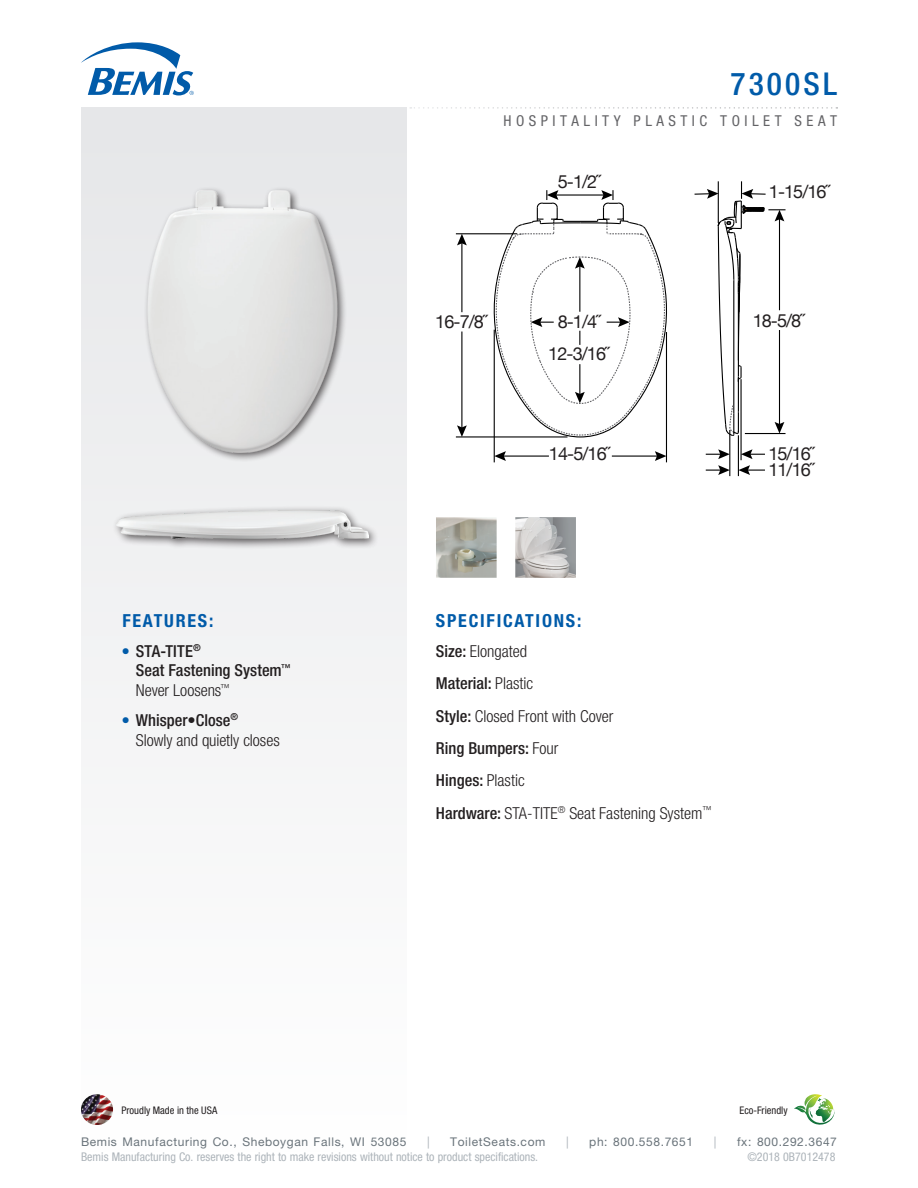
<style>
.page{position:relative;width:918px;height:1188px;background:#fff}
.page>*{position:absolute;margin:0;border:0;box-sizing:border-box;transform-origin:0 0}
.t1{font:500 condensed 31.5px "Helvetica Neue LT Std";letter-spacing:.1em;color:#015ba9}
.t2{font:18px/32.1px "Helvetica Neue";letter-spacing:-.05em;color:#231f20;text-align:center}
.Bullets{font:700 condensed 18px "Helvetica Neue LT Std";letter-spacing:.1em;color:#015ba9}
.Bullets-2{font:300 condensed 16.5px/19.8px "Helvetica Neue LT Std";color:#231f20}
.Bullets-3{font:500 condensed 16.5px/19.8px "Helvetica Neue LT Std";color:#231f20}
.t3{font:condensed 15px "Helvetica Neue LT Std";letter-spacing:.3em;color:#636366}
.t4{font:condensed 12px "Helvetica Neue LT Std";color:#adb4ba}
.t5{font:12px "Helvetica Neue LT Std";letter-spacing:.05em;color:#6a747b}
.t6{font:12px "Helvetica Neue LT Std";color:#adb4ba}
.t7{font:condensed 10.5px "Helvetica Neue LT Std";color:#231f20}
.s1{font-weight:300}
.s2{font-weight:500}
</style>
<div class="page">
<div style="left:81px;top:107px;width:326px;height:1045px;background:linear-gradient(to bottom,#e5e6e8,#fefefe)"></div>
<svg style="left:81px;top:42px;width:113px;height:53px"></svg>
<svg style="left:410px;top:107px;width:427px;height:2px"></svg>
<div style="left:111px;top:505px;width:268px;height:44px;background:#231f20;opacity:.75"></div>
<img style="left:116px;top:510px;width:253px;height:28px">
<div style="left:143px;top:186px;width:204px;height:276px;background:#231f20;opacity:.75"></div>
<img style="left:112px;top:191px;width:261px;height:261px">
<img style="left:436px;top:517px;width:61px;height:61px">
<img style="left:515px;top:517px;width:61px;height:61px">
<img style="left:81px;top:1094px;width:32px;height:31px">
<svg style="left:794px;top:1094px;width:41px;height:31px"></svg>
<hr style="left:612px;top:456px;width:47px;height:1px;background:#000">
<svg style="left:655px;top:451px;width:11px;height:10px"></svg>
<hr style="left:502px;top:456px;width:47px;height:1px;background:#000">
<svg style="left:495px;top:451px;width:11px;height:10px"></svg>
<hr style="left:456px;top:436px;width:112px;height:2px;background:#000">
<hr style="left:461px;top:242px;width:1px;height:70px;background:#000">
<svg style="left:457px;top:234px;width:10px;height:11px"></svg>
<hr style="left:461px;top:332px;width:1px;height:97px;background:#000">
<svg style="left:457px;top:425px;width:10px;height:12px"></svg>
<hr style="left:494px;top:330px;width:1px;height:132px;background:#000">
<hr style="left:456px;top:233px;width:61px;height:1px;background:#000">
<hr style="left:666px;top:332px;width:1px;height:130px;background:#000">
<svg style="left:488px;top:190px;width:179px;height:248px"></svg>
<svg style="left:706px;top:465px;width:23px;height:10px"></svg>
<svg style="left:739px;top:465px;width:26px;height:10px"></svg>
<svg style="left:706px;top:449px;width:23px;height:10px"></svg>
<svg style="left:742px;top:449px;width:23px;height:10px"></svg>
<hr style="left:729px;top:430px;width:1px;height:46px;background:#000">
<hr style="left:738px;top:435px;width:1px;height:41px;background:#000">
<hr style="left:740px;top:379px;width:2px;height:81px;background:#000">
<svg style="left:695px;top:181px;width:91px;height:256px"></svg>
<p class="t1" style="left:730px;top:66px;width:108px">7300SL</p>
<p class="t3" style="left:503px;top:112px;width:335px">HOSPITALITY PLASTIC TOILET SEAT</p>
<p class="t2" style="left:564px;top:165px;width:44px">5-1/2˝</p>
<p class="t2" style="left:558px;top:167px;width:44px">5-1/2˝</p>
<p class="t2" style="left:769px;top:177px;width:62px">1-15/16˝</p>
<p class="t2" style="left:763px;top:178px;width:62px">1-15/16˝</p>
<p class="t2" style="left:441px;top:305px;width:53px">16-7/8˝</p>
<p class="t2" style="left:753px;top:305px;width:53px">18-5/8˝</p>
<p class="t2" style="left:554px;top:305px;width:62px">8-1/4˝<br>12-3/16˝</p>
<p class="t2" style="left:435px;top:307px;width:53px">16-7/8˝</p>
<p class="t2" style="left:747px;top:307px;width:53px">18-5/8˝</p>
<p class="t2" style="left:548px;top:307px;width:62px">8-1/4˝<br>12-3/16˝</p>
<p class="Bullets" style="left:122px;top:609px;width:93px">FEATURES:</p>
<p class="Bullets-3" style="left:136px;top:641px;width:156px;text-indent:-14px"><sup>●</sup> STA-TITE<sup>®<br></sup>Seat Fastening System<sup>™<br></sup><span class="s1">Never Loosens</span><sup>™</sup></p>
<p class="Bullets-2" style="left:136px;top:710px;width:145px;text-indent:-14px"><sup>●</sup> <span class="s2">Whisper•Close</span><sup>®<br></sup>Slowly and quietly closes</p>
<p class="t2" style="left:555px;top:437px;width:62px">14-5/16˝</p>
<p class="t2" style="left:549px;top:438px;width:62px">14-5/16˝</p>
<p class="t2" style="left:768px;top:446px;width:47px;line-height:16px;text-align:left">15/16˝<br>11/16˝</p>
<p class="t2" style="left:763px;top:448px;width:47px;line-height:16px;text-align:left">15/16˝<br>11/16˝</p>
<p class="Bullets" style="left:436px;top:609px;width:147px">SPECIFICATIONS:</p>
<p class="Bullets-2" style="left:436px;top:641px;width:93px"><span class="s2">Size:</span> Elongated</p>
<p class="Bullets-3" style="left:436px;top:673px;width:99px">Material: <span class="s1">Plastic</span></p>
<p class="Bullets-2" style="left:436px;top:706px;width:179px"><span class="s2">Style:</span> Closed Front with Cover</p>
<p class="Bullets-3" style="left:436px;top:738px;width:124px">Ring Bumpers: <span class="s1">Four</span></p>
<p class="Bullets-3" style="left:436px;top:770px;width:90px">Hinges: <span class="s1">Plastic</span></p>
<p class="Bullets-2" style="left:436px;top:803px;width:278px"><span class="s2">Hardware:</span> STA-TITE<sup>®</sup> Seat Fastening System<sup>™</sup></p>
<p class="t7" style="left:121px;top:1104px;width:97px">Proudly Made in the USA</p>
<p class="t7" style="left:739px;top:1104px;width:50px">Eco-Friendly</p>
<p class="t5" style="left:81px;top:1134px;width:327px">Bemis Manufacturing Co., Sheboygan Falls, WI 53085</p>
<p class="t6" style="left:427px;top:1134px;width:4px">|</p>
<p class="t5" style="left:450px;top:1134px;width:97px">ToiletSeats.com</p>
<p class="t6" style="left:566px;top:1134px;width:4px">|</p>
<p class="t5" style="left:589px;top:1134px;width:105px">ph: 800.558.7651</p>
<p class="t6" style="left:714px;top:1134px;width:4px">|</p>
<p class="t5" style="left:737px;top:1134px;width:101px">fx: 800.292.3647</p>
<p class="t4" style="left:81px;top:1149px;width:459px">Bemis Manufacturing Co. reserves the right to make revisions without notice to product specifications.</p>
<p class="t4" style="left:747px;top:1149px;width:90px">©2018 0B7012478</p>
</div>
